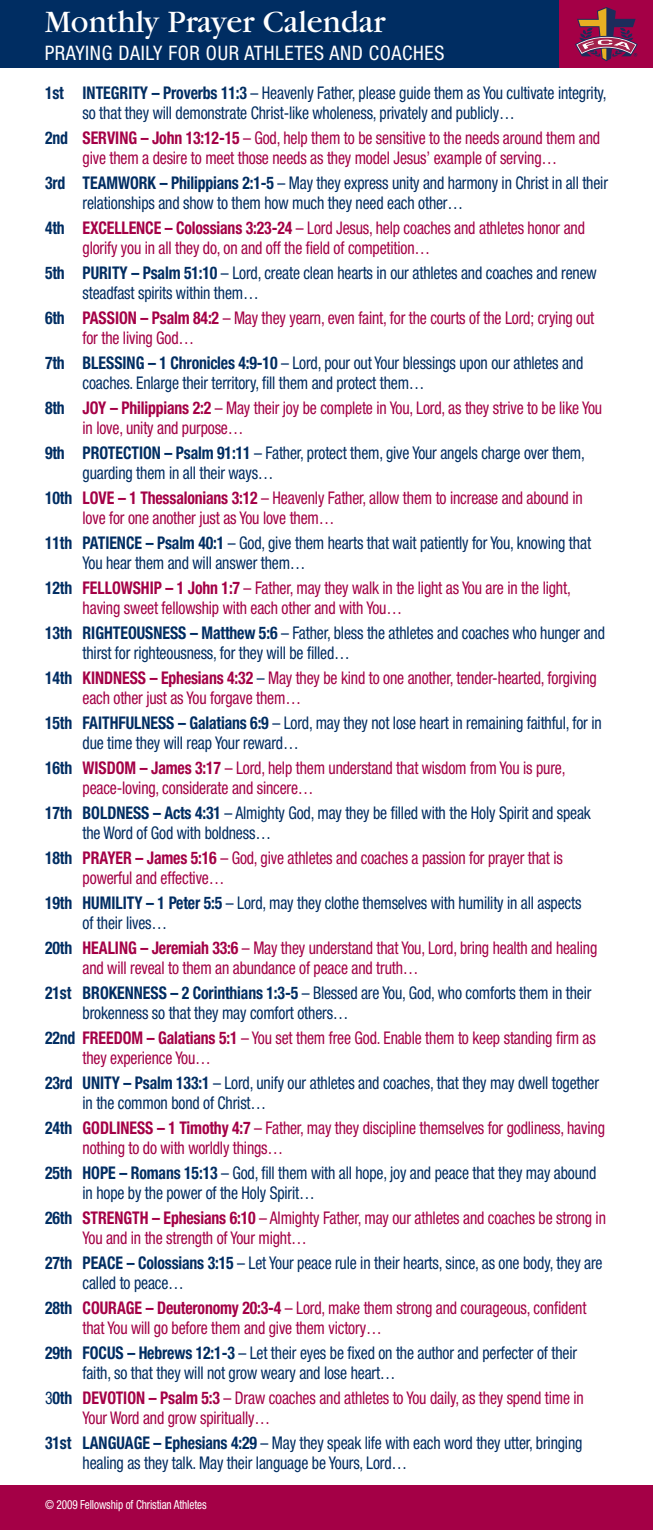
<style>
.page{position:relative;width:653px;height:1530px;background:#fff}
.page>*{position:absolute;margin:0;border:0;box-sizing:border-box;transform-origin:0 0}
.t1{font:32.5px "Garamond";color:#fff}
.t2{font:condensed 20px "Helvetica Neue";letter-spacing:.03em;color:#fff}
.t3{font:condensed 17.5px/20px "Helvetica Neue";letter-spacing:-.01em;color:#002d62;scale:.9 1}
.t4{font:condensed 17.5px/20px "Helvetica Neue";letter-spacing:-.01em;color:#a40046;scale:.9 1}
.t5{font:700 condensed 17.5px "Helvetica Neue";letter-spacing:-.005em;color:#a40046;scale:.9 1}
.t6{font:condensed 12.5px "Helvetica Neue";letter-spacing:-.01em;color:#fff;scale:.9 1}
.s1{font-weight:700}
.s2{font-weight:700;color:#002d62}
.s3{color:#002d62}
</style>
<div class="page">
<div style="left:0;top:0;width:652px;height:67px;background:#002d62"></div>
<div style="left:0;top:1485px;width:652px;height:45px;background:#a40046"></div>
<div style="left:559px;top:0;width:93px;height:67px;background:#a40046"></div>
<svg style="left:575px;top:7px;width:62px;height:54px"></svg>
<h1 class="t1" style="left:45px;top:5px;width:342px">Monthly Prayer Calendar</h1>
<p class="t2" style="left:45px;top:41px;width:21px">Praying</p>
<p class="t2" style="left:118px;top:41px;width:21px">Daily</p>
<p class="t2" style="left:168px;top:41px;width:97px">For Our Athletes</p>
<p class="t2" style="left:329px;top:41px;width:12px">and</p>
<p class="t2" style="left:369px;top:41px;width:23px">Coaches</p>
<p class="t3" style="left:83px;top:82px;width:583px;text-indent:-38px"><span class="s1">1st Integrity – Proverbs 11:3</span> – Heavenly Father, please guide them as You cultivate integrity, so that they will demonstrate Christ-like wholeness, privately and publicly…</p>
<p class="t4" style="left:45px;top:128px;width:618px;text-align:center"><span class="s2">2nd</span> <span class="s1">Serving – John 13:12-15</span> – God, help them to be sensitive to the needs around them and give them a desire to meet those needs as they model Jesus’ example of serving…</p>
<p class="t3" style="left:83px;top:173px;width:585px;text-indent:-38px"><span class="s1">3rd Teamwork – Philippians 2:1-5</span> – May they express unity and harmony in Christ in all their relationships and show to them how much they need each other…</p>
<p class="t4" style="left:82px;top:217px;width:559px;text-indent:-37px"><span class="s2">4th</span> <span class="s1">Excellence – Colossians 3:23-24</span> – Lord Jesus, help coaches and athletes honor and glorify you in all they do, on and off the field of competition…</p>
<p class="t3" style="left:82px;top:262px;width:572px;text-indent:-38px"><span class="s1">5th Purity – Psalm 51:10</span> – Lord, create clean hearts in our athletes and coaches and renew steadfast spirits within them…</p>
<p class="t4" style="left:82px;top:308px;width:570px;text-indent:-38px"><span class="s2">6th</span> <span class="s1">Passi on – Psalm 84:2</span> – May they yearn, even faint, for the courts of the Lord; crying out for the living God…</p>
<p class="t3" style="left:82px;top:353px;width:558px;text-indent:-38px"><span class="s1">7th Blessi ng – 1 Chronicles 4:9-10</span> – Lord, pour out Your blessings upon our athletes and coaches. Enlarge their territory, fill them and protect them…</p>
<p class="t4" style="left:82px;top:398px;width:578px;text-indent:-38px"><span class="s2">8th</span> <span class="s1">Joy – Philippians 2:2</span> – May their joy be complete in You, Lord, as they strive to be like You in love, unity and purpose…</p>
<p class="t3" style="left:82px;top:443px;width:559px;text-indent:-38px"><span class="s1">9th Protection – Psalm 91:11</span> – Father, protect them, give Your angels charge over them, guarding them in all their ways…</p>
<p class="t4" style="left:82px;top:488px;width:557px;text-indent:-38px"><span class="s2">10th</span> <span class="s1">Love – 1 Thessalonians 3:12</span> – Heavenly Father, allow them to increase and abound in love for one another just as You love them…</p>
<p class="t3" style="left:82px;top:533px;width:566px;text-indent:-38px"><span class="s1">11th Patience – Psalm 40:1</span> – God, give them hearts that wait patiently for You, knowing that<br>You hear them and will answer them…</p>
<p class="t4" style="left:82px;top:578px;width:544px;text-indent:-38px"><span class="s2">12th</span> <span class="s1">Fellowship – 1 John 1:7</span> – Father, may they walk in the light as You are in the light, having sweet fellowship with each other and with You…</p>
<p class="t3" style="left:82px;top:623px;width:582px;text-indent:-38px"><span class="s1">13th Ri ghteousness – Matthew 5:6</span> – Father, bless the athletes and coaches who hunger and thirst for righteousness, for they will be filled…</p>
<p class="t4" style="left:82px;top:668px;width:572px;text-indent:-38px"><span class="s2">14th</span> <span class="s1">Ki ndness – Ephesians 4:32</span> <span class="s3">–</span> May they be kind to one another, tender-hearted, forgiving each other just as You forgave them…</p>
<p class="t3" style="left:82px;top:713px;width:578px;text-indent:-38px"><span class="s1">15th Faithfulness – Galatians 6:9</span> – Lord, may they not lose heart in remaining faithful, for in due time they will reap Your reward…</p>
<p class="t5" style="left:45px;top:757px;width:80px"><span class="s3">16th</span> WISDOM</p>
<p class="t4" style="left:82px;top:758px;width:538px;text-indent:57px"><span class="s1">– James 3:17</span> – Lord, help them understand that wisdom from You is pure, peace-loving, considerate and sincere…</p>
<p class="t3" style="left:82px;top:803px;width:566px;text-indent:-38px"><span class="s1">17th Boldness – Acts 4:31</span> – Almighty God, may they be filled with the Holy Spirit and speak the Word of God with boldness…</p>
<p class="t4" style="left:82px;top:848px;width:535px;text-indent:-38px"><span class="s2">18th</span> <span class="s1">Prayer – James 5:16</span> – God, give athletes and coaches a passion for prayer that is powerful and effective…</p>
<p class="t3" style="left:82px;top:893px;width:555px;text-indent:-38px"><span class="s1">19th Humility – 1 Peter 5:5</span> – Lord, may they clothe themselves with humility in all aspects of their lives…</p>
<p class="t4" style="left:82px;top:938px;width:573px;text-indent:-38px"><span class="s2">20th</span> <span class="s1">Healing – Jeremiah 33:6</span> – May they understand that You, Lord, bring health and healing and will reveal to them an abundance of peace and truth…</p>
<p class="t3" style="left:82px;top:983px;width:567px;text-indent:-38px"><span class="s1">21st Brokenness – 2 Corinthians 1:3-5</span> – Blessed are You, God, who comforts them in their brokenness so that they may comfort others…</p>
<p class="t4" style="left:82px;top:1028px;width:571px;text-indent:-38px"><span class="s2">22nd</span> <span class="s1">Freedom – Galatians 5:1</span> – You set them free God. Enable them to keep standing firm as they experience You…</p>
<p class="t3" style="left:82px;top:1073px;width:575px;text-indent:-38px"><span class="s1">23rd Unity – Psalm 133:1</span> – Lord, unify our athletes and coaches, that they may dwell together in the common bond of Christ…</p>
<p class="t4" style="left:82px;top:1118px;width:582px;text-indent:-38px"><span class="s2">24th</span> <span class="s1">Godliness – 1 Timothy 4:7</span> – Father, may they discipline themselves for godliness, having nothing to do with worldly things…</p>
<p class="t3" style="left:82px;top:1163px;width:572px;text-indent:-38px"><span class="s1">25th Hope – Romans 15:13</span> – God, fill them with all hope, joy and peace that they may abound in hope by the power of the Holy Spirit…</p>
<p class="t4" style="left:82px;top:1208px;width:583px;text-indent:-38px"><span class="s2">26th</span> <span class="s1">Strength – Ephesians 6:10</span> – Almighty Father, may our athletes and coaches be strong in<br>You and in the strength of Your might…</p>
<p class="t3" style="left:82px;top:1253px;width:579px;text-indent:-38px"><span class="s1">27th Peace – Colossians 3:15</span> – Let Your peace rule in their hearts, since, as one body, they are called to peace…</p>
<p class="t4" style="left:82px;top:1298px;width:561px;text-indent:-38px"><span class="s2">28th</span> <span class="s1">Courage – Deuteronomy 20:3-4</span> – Lord, make them strong and courageous, confident that You will go before them and give them victory…</p>
<p class="t3" style="left:82px;top:1343px;width:551px;text-indent:-38px"><span class="s1">29th Focus – Hebrews 12:1-3</span> – Let their eyes be fixed on the author and perfecter of their faith, so that they will not grow weary and lose heart…</p>
<p class="t4" style="left:82px;top:1388px;width:558px;text-indent:-38px"><span class="s3">3</span><span class="s2">0th</span> <span class="s1">Devotion – Psalm 5:3</span> – Draw coaches and athletes to You daily, as they spend time in<br>Your Word and grow spiritually…</p>
<p class="t3" style="left:82px;top:1433px;width:557px;text-indent:-38px"><span class="s1">31st Language – Ephesians 4:29</span> – May they speak life with each word they utter, bringing healing as they talk. May their language be Yours, Lord…</p>
<p class="t6" style="left:45px;top:1497px;width:181px">© 2009 Fellowship of Christian Athletes</p>
</div>
